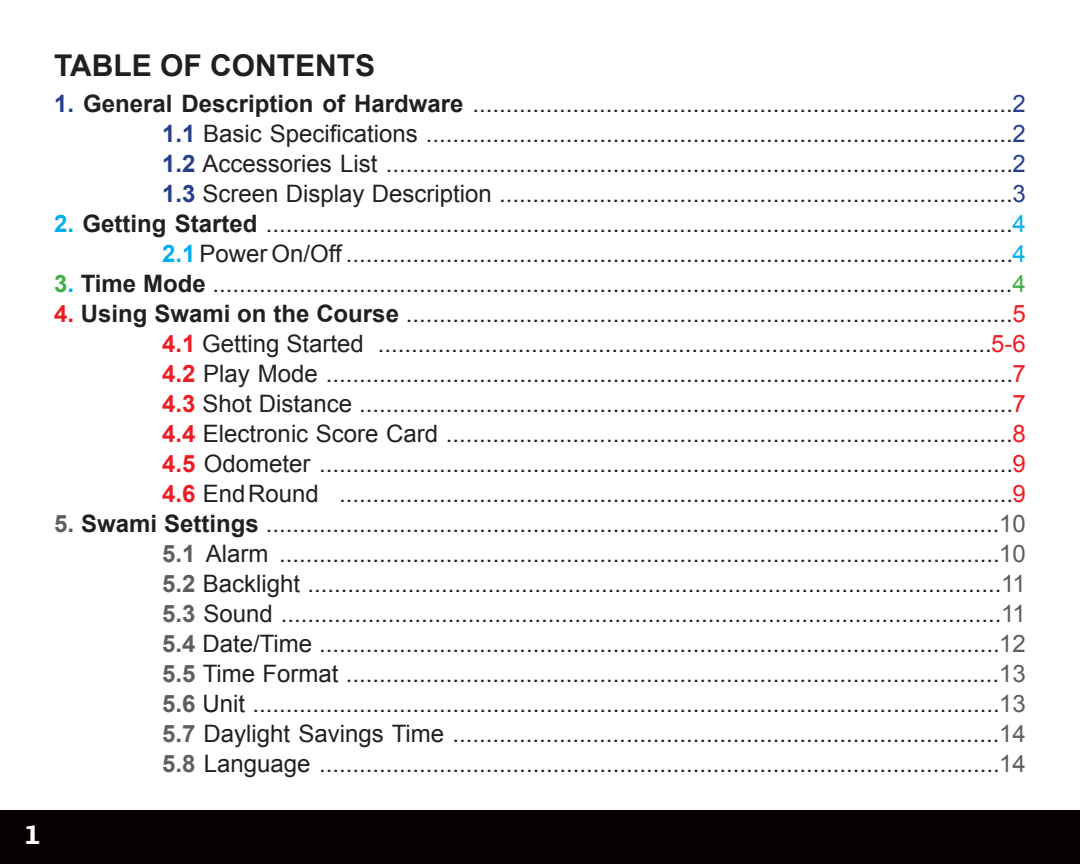
<style>
.page{position:relative;width:1080px;height:864px;background:#fff}
.page>*{position:absolute;margin:0;border:0;box-sizing:border-box;transform-origin:0 0}
.t1{font:700 30px "Arial";color:#231f20}
.t2{font:700 30px "Morgan Sn Caps";color:#fff}
.t3{font:24px "Arial";color:#231f20}
.s1{font-weight:700;color:#253f8e}
.s2{font-weight:700}
.s3{color:#253f8e}
.s4{font-weight:700;color:#00aeef}
.s5{color:#00aeef}
.s6{font-weight:700;color:#40ae49}
.s7{color:#40ae49}
.s8{font-weight:700;color:#ee1d23}
.s9{color:#ee1d23}
.s10{font-weight:700;color:#5d5e61}
.s11{color:#5d5e61}
</style>
<div class="page">
<div style="left:0;top:810px;width:1080px;height:54px;background:#060101"></div>
<p class="t1" style="left:54px;top:45px;width:323px">TABLE OF CONTENTS</p>
<p class="t3" style="left:54px;top:88px;width:973px"><span class="s1">1.</span> <span class="s2">General Description of Hardware</span> .................................................................................<span class="s3">2</span></p>
<p class="t3" style="left:162px;top:118px;width:865px"><span class="s1">1.1</span> Basic Specifications ........................................................................................<span class="s3">2</span></p>
<p class="t3" style="left:162px;top:148px;width:865px"><span class="s1">1.2</span> Accessories List ..............................................................................................<span class="s3">2</span></p>
<p class="t3" style="left:162px;top:178px;width:865px"><span class="s1">1.3</span> Screen Display Description .............................................................................<span class="s3">3</span></p>
<p class="t3" style="left:54px;top:208px;width:973px"><span class="s4">2.</span> <span class="s2">Getting Started</span> ................................................................................................................<span class="s5">4</span></p>
<p class="t3" style="left:162px;top:238px;width:865px"><span class="s4">2.1</span> Power On/Off ....................................................................................................<span class="s5">4</span></p>
<p class="t3" style="left:54px;top:268px;width:973px"><span class="s6">3</span><span class="s4">.</span> <span class="s2">Time Mode</span> ........................................................................................................................<span class="s7">4</span></p>
<p class="t3" style="left:54px;top:298px;width:973px"><span class="s8">4.</span> <span class="s2">Using Swami on the Course</span> ...........................................................................................<span class="s9">5</span></p>
<p class="t3" style="left:162px;top:328px;width:865px"><span class="s8">4.1</span> Getting Started ............................................................................................<span class="s9">5-6</span></p>
<p class="t3" style="left:162px;top:358px;width:865px"><span class="s8">4.2</span> Play Mode .......................................................................................................<span class="s9">7</span></p>
<p class="t3" style="left:162px;top:388px;width:865px"><span class="s8">4.3</span> Shot Distance ..................................................................................................<span class="s9">7</span></p>
<p class="t3" style="left:162px;top:418px;width:865px"><span class="s8">4.4</span> Electronic Score Card .....................................................................................<span class="s9">8</span></p>
<p class="t3" style="left:162px;top:448px;width:865px"><span class="s8">4.5</span> Odometer ........................................................................................................<span class="s9">9</span></p>
<p class="t3" style="left:162px;top:478px;width:865px"><span class="s8">4.6</span> End Round .....................................................................................................<span class="s9">9</span></p>
<p class="t3" style="left:54px;top:508px;width:973px"><span class="s10">5.</span> <span class="s2">Swami Settings</span> ..............................................................................................................<span class="s11">10</span></p>
<p class="t3" style="left:162px;top:538px;width:865px"><span class="s10">5.1</span> Alarm ............................................................................................................<span class="s11">10</span></p>
<p class="t3" style="left:162px;top:568px;width:865px"><span class="s10">5.2</span> Backlight ........................................................................................................<span class="s11">11</span></p>
<p class="t3" style="left:162px;top:598px;width:865px"><span class="s10">5.3</span> Sound ............................................................................................................<span class="s11">11</span></p>
<p class="t3" style="left:162px;top:628px;width:865px"><span class="s10">5.4</span> Date/Time ......................................................................................................<span class="s11">12</span></p>
<p class="t3" style="left:162px;top:658px;width:865px"><span class="s10">5.5</span> Time Format ..................................................................................................<span class="s11">13</span></p>
<p class="t3" style="left:162px;top:688px;width:865px"><span class="s10">5.6</span> Unit ................................................................................................................<span class="s11">13</span></p>
<p class="t3" style="left:162px;top:718px;width:865px"><span class="s10">5.7</span> Daylight Savings Time ..................................................................................<span class="s11">14</span></p>
<p class="t3" style="left:162px;top:748px;width:865px"><span class="s10">5.8</span> Language ......................................................................................................<span class="s11">14</span></p>
<p class="t2" style="left:24px;top:819px;width:19px">1</p>
</div>
